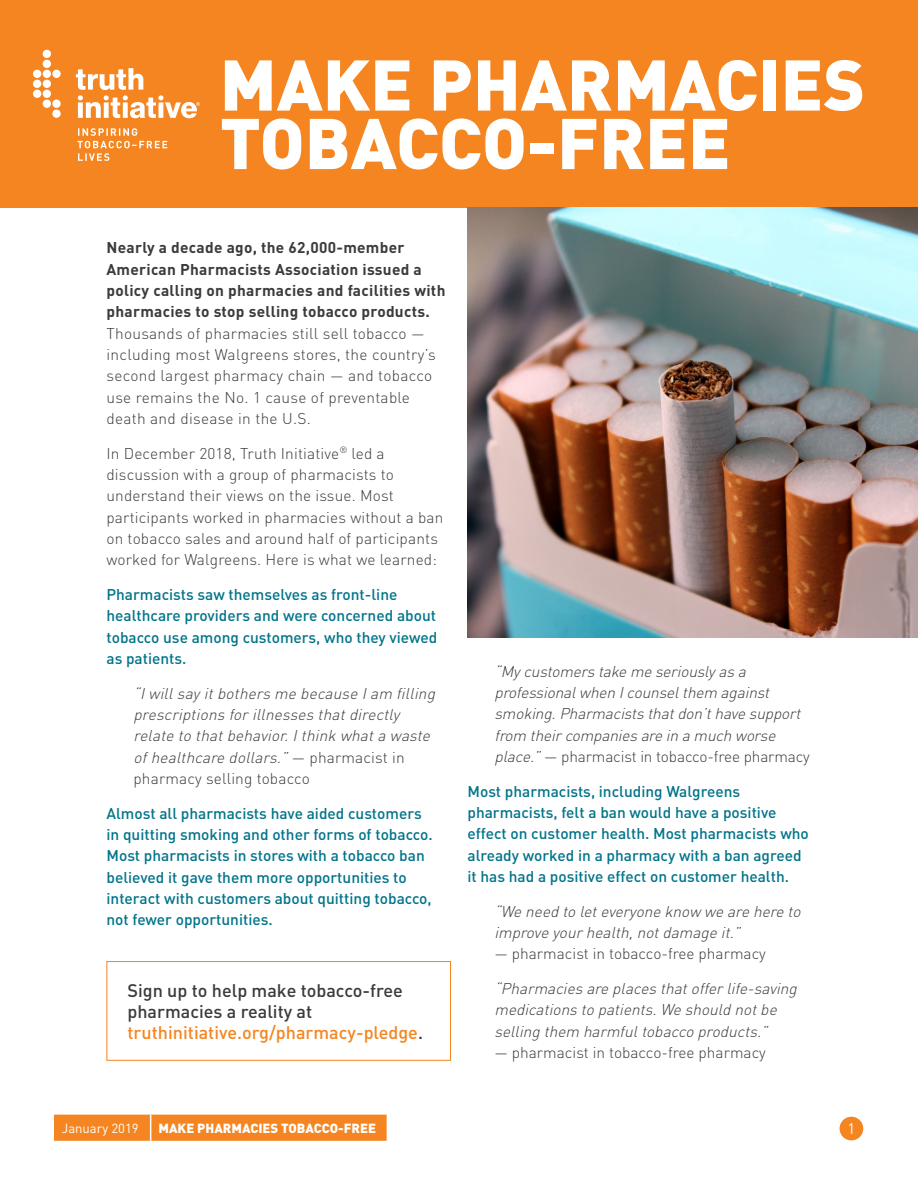
<style>
.page{position:relative;width:918px;height:1188px;background:#fff}
.page>*{position:absolute;margin:0;border:0;box-sizing:border-box;transform-origin:0 0}
.t1{font:900 70.5px/58.5px "DIN";color:#fff}
.t2{font:500 18px/21px "DIN";color:#3c3a3b}
.Body{font:300 15.45px/21.3px "DIN";letter-spacing:.01em;color:#3c3a3b}
.Body-2{font:500 15.45px/21.3px "DIN";color:#00748a}
.Body-3{font:italic 300 15.45px/21.3px "DIN";color:#3c3a3b}
.t3{font:15px "DIN";color:#fff}
.t4{font:900 13.05px "DIN";color:#fff}
.t5{font:13.05px "DIN";color:#fff}
.s1{font-weight:700}
.s2{font-style:normal}
.s3{color:#f58520}
</style>
<div class="page">
<div style="left:840px;top:1117px;width:23px;height:23px;background:#f58520;border-radius:50%"></div>
<div style="left:54px;top:1115px;width:333px;height:26px;background:#f58520"></div>
<div style="left:0;top:0;width:918px;height:207px;background:#f58520"></div>
<svg style="left:33px;top:50px;width:28px;height:68px"></svg>
<svg style="left:76px;top:68px;width:124px;height:93px"></svg>
<img style="left:467px;top:207px;width:451px;height:430px">
<div style="left:106px;top:961px;width:345px;height:100px;border:1px solid #f58520"></div>
<h1 class="t1" style="left:220px;top:52px;width:647px">MAKE PHARMACIES<br>TOBACCO-FREE</h1>
<p class="Body" style="left:106px;top:237px;width:340px"><span class="s1">Nearly a decade ago, the 62,000-member American Pharmacists Association issued a policy calling on pharmacies and facilities with pharmacies to stop selling tobacco products.<br></span>Thousands of pharmacies still sell tobacco — including most Walgreens stores, the country’s second largest pharmacy chain — and tobacco use remains the No. 1 cause of preventable death and disease in the U.S.</p>
<p class="Body" style="left:106px;top:442px;width:338px">In December 2018, Truth Initiative<sup>®</sup> led a discussion with a group of pharmacists to understand their views on the issue. Most participants worked in pharmacies without a ban on tobacco sales and around half of participants worked for Walgreens. Here is what we learned:</p>
<p class="Body-2" style="left:106px;top:583px;width:332px">Pharmacists saw themselves as front-line healthcare providers and were concerned about tobacco use among customers, who they viewed as patients.</p>
<p class="Body-3" style="left:134px;top:682px;width:307px">“Iwillsayitbothers me because Iam filling prescriptions forillnesses thatdirectly relate to thatbehavior.Ithink whata waste ofhealthcare dollars.”<span class="s2">— p h a rm a c i st i n pharmacy selling tobacco</span></p>
<p class="Body-2" style="left:106px;top:802px;width:328px">Almost all pharmacists have aided customers in quitting smoking and other forms of tobacco.<br>Most pharmacists in stores with a tobacco ban believed it gave them more opportunities to interact with customers about quitting tobacco, not fewer opportunities.</p>
<p class="t2" style="left:128px;top:979px;width:297px">Sign up to help make tobacco-free pharmacies a reality at <span class="s3">truthinitiative.org/pharmacy-pledge</span>.</p>
<p class="Body-3" style="left:494px;top:660px;width:317px">“Mycustomerstake me seriouslyasa professionalwhen Icounselthem against smoking.Pharmaciststhatdon’thave support from theircompaniesare in a much worse place.”<span class="s2">— pharmacist in tobacco-free pharmacy</span></p>
<p class="Body-2" style="left:467px;top:780px;width:343px">Most pharmacists, including Walgreens pharmacists, felt a ban would have a positive effect on customer health. Most pharmacists who already worked in a pharmacy with a ban agreed it has had a positive effect on customer health.</p>
<p class="Body-3" style="left:494px;top:900px;width:312px">“We need to leteveryone know we are here to improve yourhealth,notdamage it.”</p>
<p class="Body" style="left:494px;top:943px;width:273px">— pharmacist in tobacco-free pharmacy</p>
<p class="Body-3" style="left:494px;top:978px;width:308px">“Pharmacies are places thatofferlife-saving medications to patients.We should notbe selling them harmfultobacco products.”</p>
<p class="Body" style="left:494px;top:1042px;width:273px">— pharmacist in tobacco-free pharmacy</p>
<p class="t5" style="left:62px;top:1120px;width:78px">January 2019</p>
<p class="t4" style="left:158px;top:1120px;width:219px">MAKE PHARMACIES TOBACCO-FREE</p>
<p class="t3" style="left:847px;top:1119px;width:9px">1</p>
</div>
